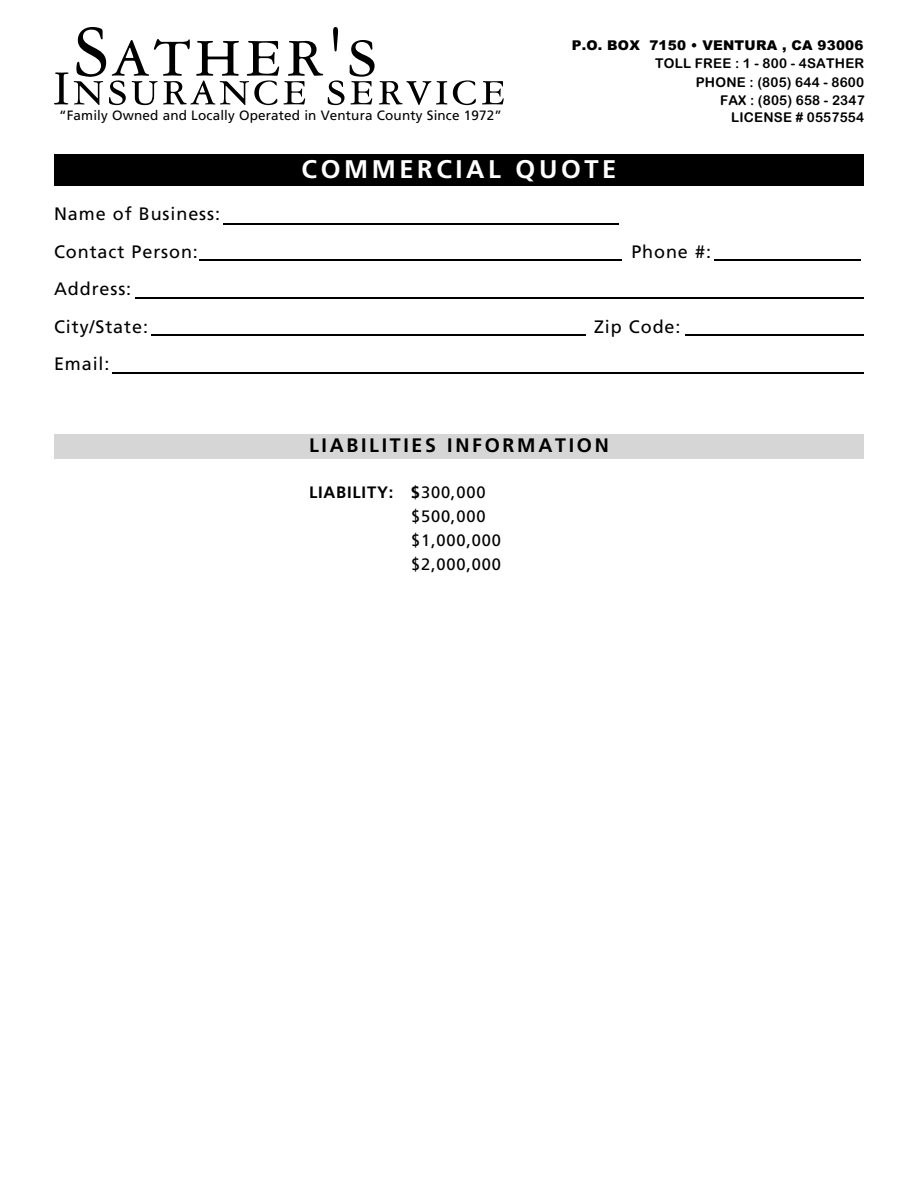
<style>
.page{position:relative;width:918px;height:1188px;background:#fff}
.page>*{position:absolute;margin:0;border:0;box-sizing:border-box;transform-origin:0 0}
.t1{font:700 25.5px "Fruit";letter-spacing:.14em;color:#fff}
.t2{font:700 19.5px "Fruit";letter-spacing:.14em;color:#000}
.t3{font:18px/37.5px "Fruit";letter-spacing:.05em;color:#000}
.t4{font:16.5px/24px "Fruit";letter-spacing:.05em;color:#000}
.t5{font:700 13.5px "Arial Rounded MT";color:#000}
.t6{font:13.5px "Fruit";letter-spacing:.01em;color:#000}
.t7{font:900 13.5px "Arial";color:#000}
.s1{font-weight:700}
</style>
<div class="page">
<svg style="left:453px;top:80px;width:23px;height:25px"></svg>
<svg style="left:482px;top:81px;width:22px;height:23px"></svg>
<svg style="left:54px;top:27px;width:393px;height:78px"></svg>
<div style="left:54px;top:154px;width:810px;height:32px;background:#000"></div>
<hr style="left:224px;top:224px;width:396px;height:1px;background:#000">
<hr style="left:714px;top:260px;width:147px;height:1px;background:#000">
<hr style="left:135px;top:297px;width:729px;height:1px;background:#000">
<hr style="left:152px;top:334px;width:434px;height:2px;background:#000">
<hr style="left:686px;top:334px;width:178px;height:2px;background:#000">
<div style="left:54px;top:435px;width:810px;height:24px;background:#d6d6d6"></div>
<hr style="left:112px;top:372px;width:752px;height:1px;background:#000">
<hr style="left:200px;top:260px;width:422px;height:1px;background:#000">
<p class="t7" style="left:572px;top:35px;width:293px">P.O. BOX 7150 • VENTURA , CA 93006</p>
<p class="t5" style="left:655px;top:56px;width:211px">TOLL FREE : 1 - 800 - 4SATHER</p>
<p class="t5" style="left:696px;top:74px;width:170px">PHONE : (805) 644 - 8600</p>
<p class="t6" style="left:59px;top:108px;width:444px">“Family Owned and Locally Operated in Ventura County Since 1972”</p>
<p class="t5" style="left:720px;top:92px;width:146px">FAX : (805) 658 - 2347</p>
<p class="t5" style="left:731px;top:109px;width:135px">LICENSE # 0557554</p>
<h3 class="t3" style="left:54px;top:195px;width:168px">Name of Business:<br>Contact Person:</h3>
<h3 class="t3" style="left:54px;top:270px;width:96px">Address:<br>City/State:</h3>
<h3 class="t3" style="left:54px;top:345px;width:57px">Email:</h3>
<h1 class="t1" style="left:302px;top:154px;width:316px">COMMERCIAL QUOTE</h1>
<h3 class="t3" style="left:631px;top:232px;width:81px">Phone #:</h3>
<h3 class="t3" style="left:594px;top:307px;width:88px">Zip Code:</h3>
<h2 class="t2" style="left:309px;top:434px;width:301px">LIABILITIES INFORMATION</h2>
<p class="t4" style="left:411px;top:480px;width:91px;text-indent:-102px"><span class="s1">LIABILITY: $</span>300,000 $500,000 $1,000,000 $2,000,000</p>
</div>
